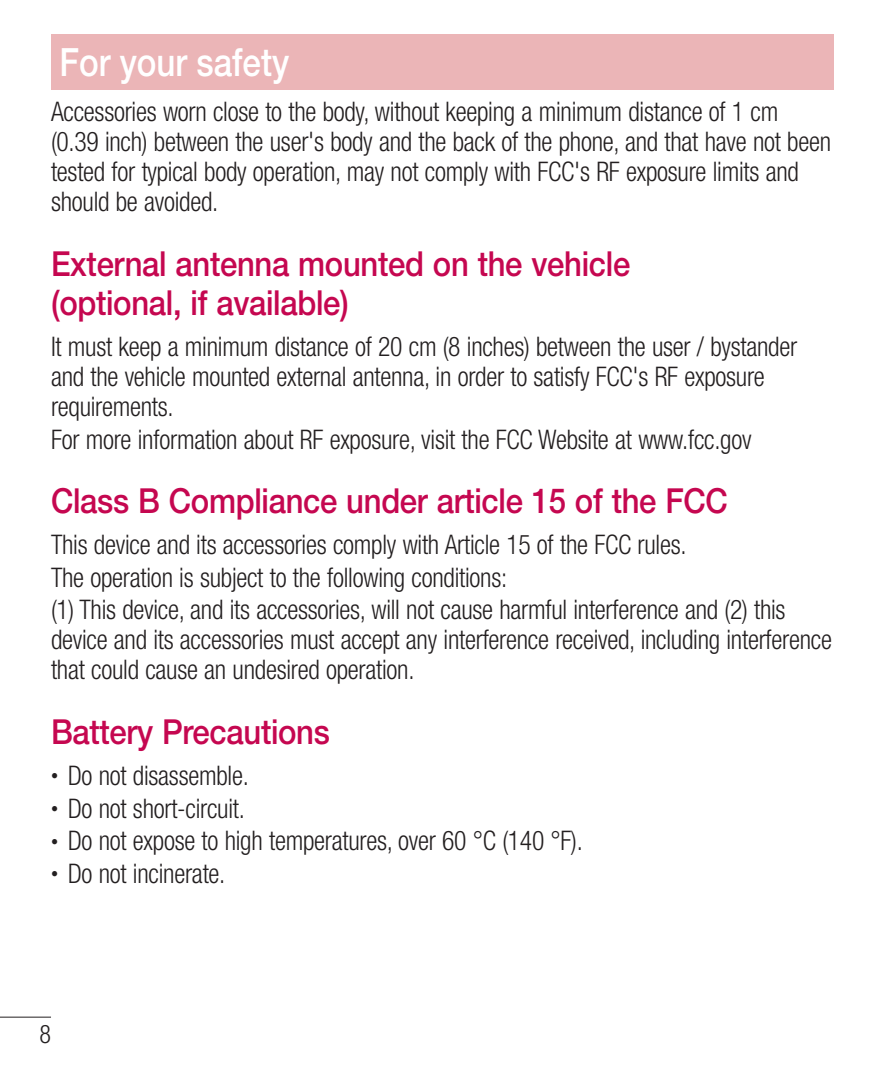
<style>
.page{position:relative;width:893px;height:1072px;background:#fff}
.page>*{position:absolute;margin:0;border:0;box-sizing:border-box;transform-origin:0 0}
.Head_01{font:500 39px "Helvetica Neue LT Pro";color:#fff;scale:.85 1}
.Head_02{font:500 34.5px/39px "Helvetica Neue LT Pro";letter-spacing:-.01em;color:#c50750;scale:.9 1}
.main{font:300 condensed 27px/30px "Helvetica Neue LT Pro";letter-spacing:-.01em;color:#231f20;scale:.95 1}
.t1{font:300 condensed 25.5px "Helvetica Neue LT Pro";color:#231f20;scale:.95 1}
.s1{font-weight:400;font-size:15px}
</style>
<div class="page">
<hr style="left:0;top:1016px;width:51px;height:1px;background:#231f20">
<div style="left:51px;top:34px;width:782px;height:55px;background:#ebb5b7"></div>
<p class="Head_01" style="left:60px;top:38px;width:272px">For your safety</p>
<p class="main" style="left:51px;top:97px;width:823px">Accessories worn close to the body, without keeping a minimum distance of 1 cm (0.39 inch) between the user's body and the back of the phone, and that have not been tested for typical body operation, may not comply with FCC's RF exposure limits and should be avoided.</p>
<p class="Head_02" style="left:51px;top:244px;width:645px">External antenna mounted on the vehicle (optional, if available)</p>
<p class="main" style="left:51px;top:331px;width:787px">It must keep a minimum distance of 20 cm (8 inches) between the user / bystander and the vehicle mounted external antenna, in order to satisfy FCC's RF exposure requirements.</p>
<p class="main" style="left:51px;top:424px;width:739px">For more information about RF exposure, visit the FCC Website at www.fcc.gov</p>
<p class="Head_02" style="left:51px;top:481px;width:754px">Class B Compliance under article 15 of the FCC</p>
<p class="main" style="left:51px;top:529px;width:671px">This device and its accessories comply with Article 15 of the FCC rules.</p>
<p class="main" style="left:51px;top:562px;width:482px">The operation is subject to the following conditions:</p>
<p class="main" style="left:51px;top:594px;width:823px">(1) This device, and its accessories, will not cause harmful interference and (2) this device and its accessories must accept any interference received, including interference that could cause an undesired operation.</p>
<p class="Head_02" style="left:51px;top:712px;width:311px">Battery Precautions</p>
<p class="main" style="left:51px;top:760px;width:210px"><span class="s1">•</span> Do not disassemble.</p>
<p class="main" style="left:51px;top:792px;width:206px"><span class="s1">•</span> Do not short-circuit.</p>
<p class="main" style="left:51px;top:825px;width:561px"><span class="s1">•</span> Do not expose to high temperatures, over 60 °C (140 °F).</p>
<p class="main" style="left:51px;top:858px;width:185px"><span class="s1">•</span> Do not incinerate.</p>
<p class="t1" style="left:39px;top:1019px;width:14px">8</p>
</div>
